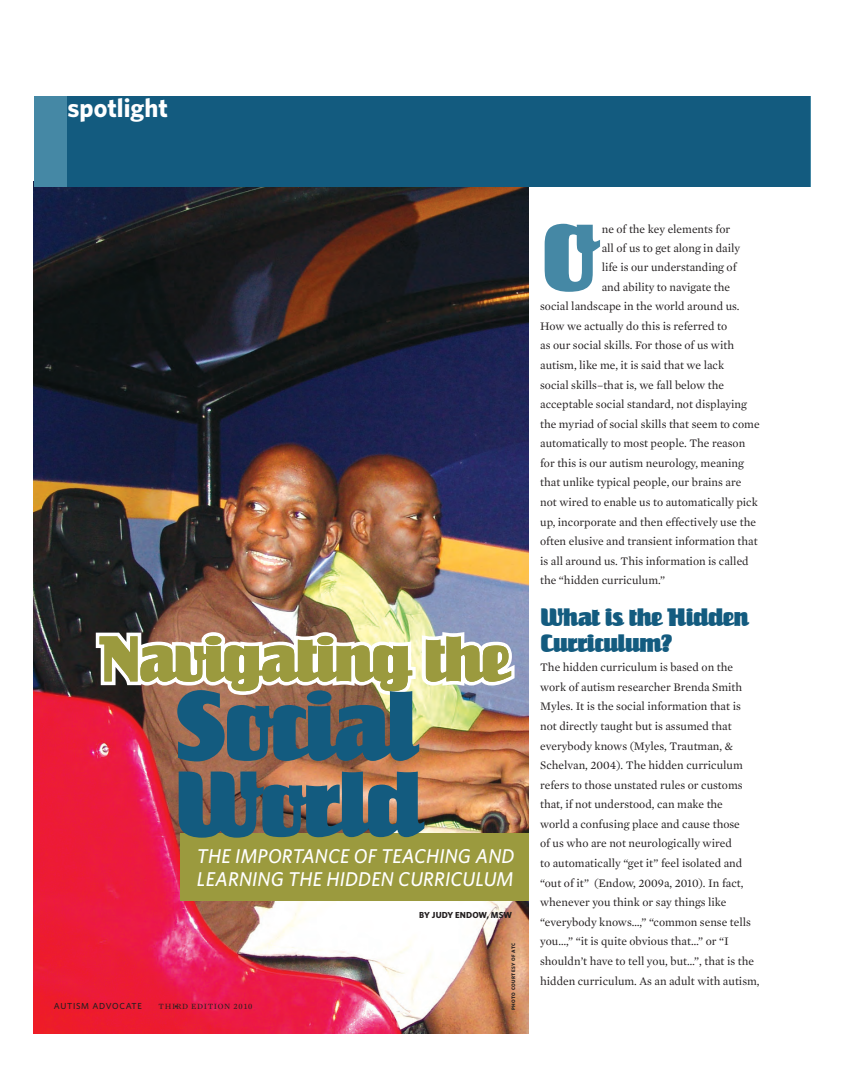
<style>
.page{position:relative;width:844px;height:1069px;background:#fff}
.page>*{position:absolute;margin:0;border:0;box-sizing:border-box;transform-origin:0 0}
.t1{font:103.75px "Einhorn TT";letter-spacing:-.005em;color:#135b7f}
.t2{font:98.88px "Einhorn TT";color:#4588a5}
.t3{font:97.5px "Einhorn TT";letter-spacing:-.005em;color:#135b7f}
.t4{font:67.5px "Einhorn TT";letter-spacing:-.005em;color:#9b9a3e}
.t5{font:26.25px/25.2px "Einhorn TT";color:#135b7f}
.t6{font:700 26.25px "Whitney HTF";color:#fff}
.t7{font:italic 500 20px/22.5px "Whitney HTF";letter-spacing:.01em;color:#fff}
.t8{font:11.75px/19.6px "Mercury Text G1 Roman";color:#231f20}
.t9{font:700 8.75px "Whitney HTF";letter-spacing:.01em;color:#231f20}
.t10{font:500 8.75px "Whitney HTF";letter-spacing:.08em;color:#231f20}
.t11{font:8.12px "Mercury Text G1 Roman";letter-spacing:.08em;color:#231f20}
.t12{font:500 7.5px "Whitney HTF";color:#231f20}
.t13{font:700 5px "Whitney HTF";letter-spacing:.07em;color:#231f20}
.s1{font-family:"Mercury Numeric G1 Roman"}
</style>
<div class="page">
<img style="left:34px;top:186px;width:495px;height:848px">
<svg style="left:92px;top:627px;width:429px;height:72px"></svg>
<div style="left:180px;top:833px;width:349px;height:67px;background:#9b9a3e"></div>
<div style="left:34px;top:96px;width:776px;height:90px;background:#4588a5"></div>
<div style="left:68px;top:96px;width:742px;height:90px;background:#135b7f"></div>
<h3 class="t6" style="left:68px;top:92px;width:102px">spotlight</h3>
<h3 class="t4" style="left:99px;top:619px;width:410px">Navigating the</h3>
<h1 class="t1" style="left:174px;top:665px;width:243px">Social</h1>
<h3 class="t3" style="left:174px;top:747px;width:248px">World</h3>
<h3 class="t7" style="left:197px;top:845px;width:319px">THE IMPORTANCE OF TEACHING AND<br>LEARNING THE HIDDEN CURRICULUM</h3>
<p class="t10" style="left:54px;top:1000px;width:90px">AUTISM ADVOCATE</p>
<p class="t11" style="left:159px;top:1001px;width:95px">THIRD EDITION <span class="s1">2010</span></p>
<p class="t12" style="left:175px;top:1002px;width:5px">•</p>
<p class="t9" style="left:419px;top:910px;width:94px">BY JUDY ENDOW, MSW</p>
<p class="t13" style="left:510px;top:1010px;width:68px;rotate:-90deg">PHOTO COURTESY OF ATC</p>
<h2 class="t2" style="left:540px;top:200px;width:58px">O</h2>
<p class="t8" style="left:602px;top:219px;width:130px">ne of the key elements for</p>
<p class="t8" style="left:602px;top:238px;width:140px">all of us to get along in daily</p>
<p class="t8" style="left:602px;top:258px;width:136px">life is our understanding of</p>
<p class="t8" style="left:602px;top:277px;width:130px">and ability to navigate the</p>
<p class="t8" style="left:540px;top:297px;width:201px">social landscape in the world around us.</p>
<p class="t8" style="left:540px;top:316px;width:189px">How we actually do this is referred to</p>
<p class="t8" style="left:540px;top:336px;width:195px">as our social skills. For those of us with</p>
<p class="t8" style="left:540px;top:355px;width:185px">autism, like me, it is said that we lack</p>
<p class="t8" style="left:540px;top:375px;width:185px">social skills–that is, we fall below the</p>
<p class="t8" style="left:540px;top:394px;width:208px">acceptable social standard, not displaying</p>
<p class="t8" style="left:540px;top:414px;width:221px">the myriad of social skills that seem to come</p>
<p class="t8" style="left:540px;top:434px;width:207px">automatically to most people. The reason</p>
<p class="t8" style="left:540px;top:453px;width:205px">for this is our autism neurology, meaning</p>
<p class="t8" style="left:540px;top:473px;width:203px">that unlike typical people, our brains are</p>
<p class="t8" style="left:540px;top:492px;width:219px">not wired to enable us to automatically pick</p>
<p class="t8" style="left:540px;top:512px;width:217px">up, incorporate and then effectively use the</p>
<p class="t8" style="left:540px;top:531px;width:219px">often elusive and transient information that</p>
<p class="t8" style="left:540px;top:551px;width:210px">is all around us. This information is called</p>
<p class="t8" style="left:540px;top:571px;width:126px">the “hidden curriculum.”</p>
<h3 class="t5" style="left:540px;top:604px;width:210px">What is the Hidden<br>Curriculum?</h3>
<p class="t8" style="left:540px;top:657px;width:221px">The hidden curriculum is based on the work of autism researcher Brenda Smith Myles. It is the social information that is not directly taught but is assumed that everybody knows (Myles, Trautman, &amp; Schelvan, 2004). The hidden curriculum refers to those unstated rules or customs that, if not understood, can make the<br>world a confusing place and cause those<br>of us who are not neurologically wired<br>to automatically “get it” feel isolated and “out of it” (Endow, 2009a, 2010). In fact, whenever you think or say things like “everybody knows…,” “common sense tells you…,” “it is quite obvious that…” or “I shouldn’t have to tell you, but…”, that is the hidden curriculum. As an adult with autism,</p>
</div>
